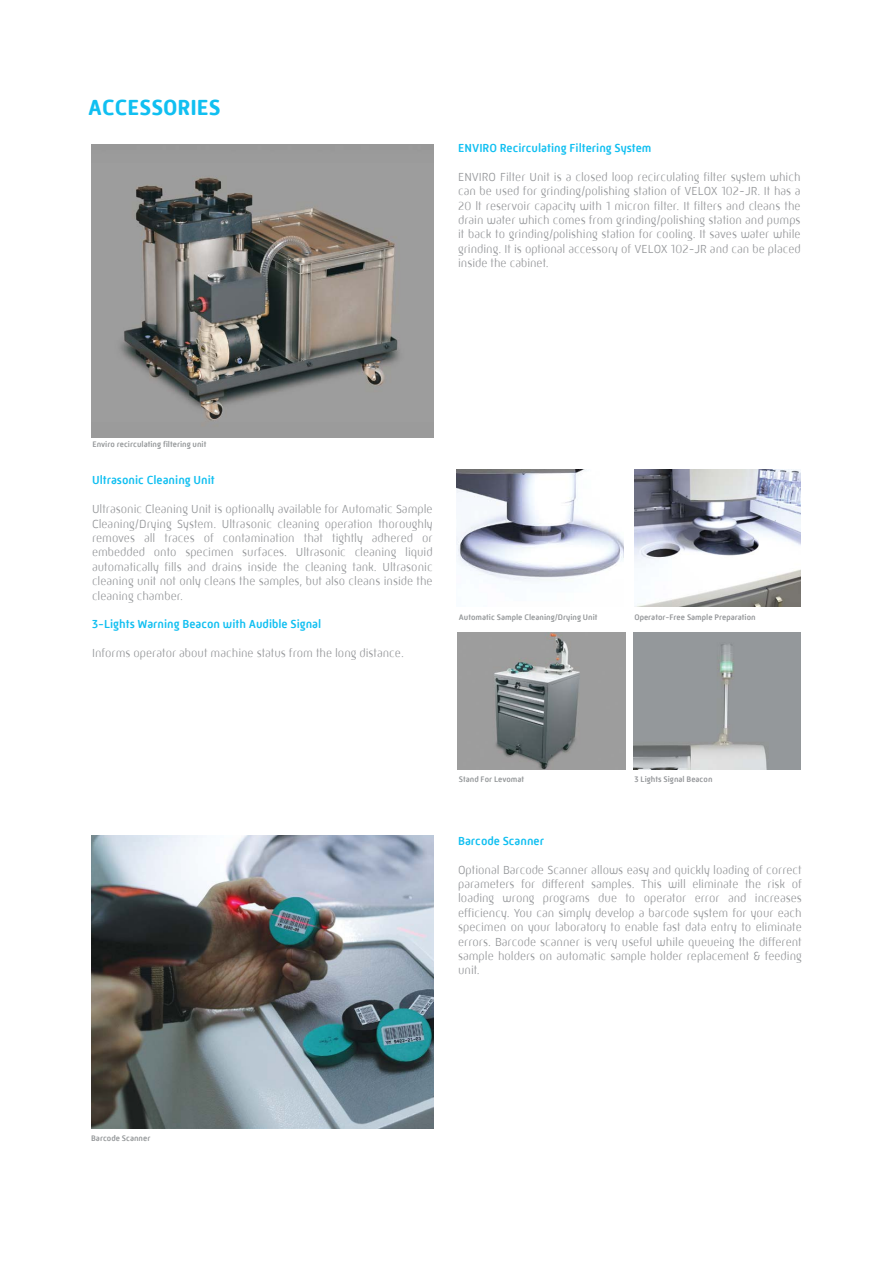
<style>
.page{position:relative;width:893px;height:1263px;background:#fff}
.page>*{position:absolute;margin:0;border:0;box-sizing:border-box;transform-origin:0 0}
.t1{font:700 22.5px "Mic 32 New Rounded W00";color:#10bff1}
.t2{font:300 12px/14.4px "Mic 32 New Rounded W00";color:#939598;text-align:justify}
.t3{font:500 12px "Mic 32 New Rounded W00";color:#10bff1}
.t4{font:500 8.25px "Mic 32 New Rounded W00";color:#939698}
.t5{font:500 8.25px "Mic 32 New Rounded W00";color:#939598}
</style>
<div class="page">
<img style="left:458px;top:632px;width:167px;height:137px">
<img style="left:91px;top:145px;width:343px;height:293px">
<img style="left:91px;top:835px;width:343px;height:294px">
<img style="left:634px;top:632px;width:167px;height:137px">
<img style="left:457px;top:469px;width:167px;height:113px">
<img style="left:634px;top:470px;width:166px;height:136px">
<h1 class="t1" style="left:88px;top:95px;width:134px">ACCESSORIES</h1>
<p class="t3" style="left:458px;top:141px;width:195px">ENVIRO Recirculating Filtering System</p>
<p class="t2" style="left:458px;top:169px;width:344px">ENVIRO Filter Unit is a closed loop recirculating filter system which can be used for grinding/polishing station of VELOX 102-JR. It has a 20 lt reservoir capacity with 1 micron filter. It filters and cleans the drain water which comes from grinding/polishing station and pumps it back to grinding/polishing station for cooling. It saves water while grinding. It is optional accessory of VELOX 102-JR and can be placed inside the cabinet.</p>
<p class="t4" style="left:92px;top:439px;width:116px">Enviro recirculating filtering unit</p>
<p class="t3" style="left:92px;top:473px;width:124px">Ultrasonic Cleaning Unit</p>
<p class="t2" style="left:92px;top:502px;width:342px">Ultrasonic Cleaning Unit is optionally available for Automatic Sample Cleaning/Drying System. Ultrasonic cleaning operation thoroughly removes all traces of contamination that tightly adhered or embedded onto specimen surfaces. Ultrasonic cleaning liquid automatically fills and drains inside the cleaning tank. Ultrasonic cleaning unit not only cleans the samples, but also cleans inside the cleaning chamber.</p>
<p class="t3" style="left:92px;top:617px;width:231px">3-Lights Warning Beacon with Audible Signal</p>
<p class="t2" style="left:92px;top:646px;width:313px">Informs operator about machine status from the long distance.</p>
<p class="t4" style="left:459px;top:612px;width:140px">Automatic Sample Cleaning/Drying Unit</p>
<p class="t5" style="left:634px;top:612px;width:123px">Operator-Free Sample Preparation</p>
<p class="t4" style="left:459px;top:774px;width:67px">Stand For Levomat</p>
<p class="t5" style="left:634px;top:774px;width:80px">3 Lights Signal Beacon</p>
<p class="t3" style="left:458px;top:834px;width:87px">Barcode Scanner</p>
<p class="t2" style="left:458px;top:862px;width:345px">Optional Barcode Scanner allows easy and quickly loading of correct parameters for different samples. This will eliminate the risk of loading wrong programs due to operator error and increases efficiency. You can simply develop a barcode system for your each specimen on your laboratory to enable fast data entry to eliminate errors. Barcode scanner is very useful while queueing the different sample holders on automatic sample holder replacement &amp; feeding unit.</p>
<p class="t4" style="left:91px;top:1134px;width:61px">Barcode Scanner</p>
</div>
